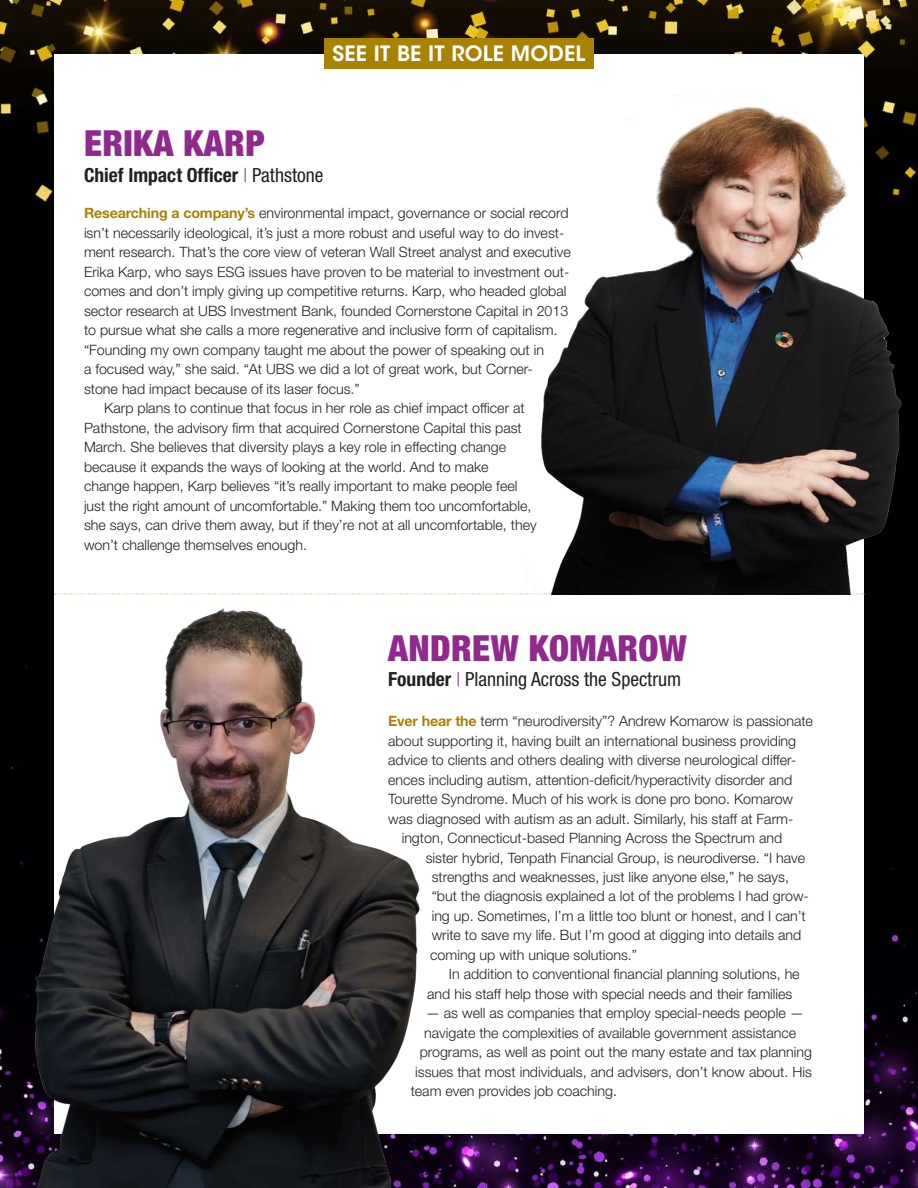
<style>
.page{position:relative;width:918px;height:1188px;background:#fff}
.page>*{position:absolute;margin:0;border:0;box-sizing:border-box;transform-origin:0 0}
.t1{font:900 condensed 36px "Helvetica Neue LT Std";letter-spacing:.01em;color:#91288e}
.t2{font:600 21px "ITC Avant Garde Std";letter-spacing:.01em;color:#fff}
.t3{font:condensed 19.5px "Helvetica Neue LT Std";color:#231f20}
.t4{font:700 condensed 19.5px "Helvetica Neue LT Std";color:#231f20}
.text_format{font:300 14.25px/19.5px "Helvetica Neue LT Std";color:#231f20}
.s1{font-weight:300;color:#91288e}
.s2{font-weight:400}
.s3{font-weight:700;color:#a88203}
.s4{font-weight:700}
</style>
<div class="page">
<img style="left:0;top:0;width:918px;height:1188px">
<div style="left:54px;top:54px;width:810px;height:1080px;background:#fff"></div>
<svg style="left:436px;top:594px;width:428px;height:1px"></svg>
<img style="left:527px;top:95px;width:385px;height:499px">
<img style="left:20px;top:589px;width:416px;height:599px">
<div style="left:324px;top:38px;width:270px;height:30px;background:#a88203"></div>
<p class="t2" style="left:333px;top:40px;width:254px">SEE IT BE IT ROLE MODEL</p>
<p class="t1" style="left:84px;top:121px;width:182px">ERIKA KARP</p>
<p class="t4" style="left:84px;top:163px;width:241px">Chief Impact Officer <span class="s1">|</span> <span class="s2">Pathstone</span></p>
<p class="text_format" style="left:84px;top:203px;width:488px"><span class="s3">Researching a company’s</span> environmental impact, governance or social record isn’t necessarily ideological, it’s just a more robust and useful way to do invest&shy;ment research. That’s the core view of veteran Wall Street analyst and executive Erika Karp, who says ESG issues have proven to be material to investment out&shy;comes and don’t imply giving up competitive returns. Karp, who headed global sector research at UBS Investment Bank, founded Cornerstone Capital in 2013 to pursue what she calls a more regenerative and inclusive form of capitalism. “Founding my own company taught me about the power of speaking out in<br>a focused way,” she said. “At UBS we did a lot of great work, but Corner-<br>stone had impact because of its laser focus.”</p>
<p class="text_format" style="left:84px;top:398px;width:454px;text-indent:20px">Karp plans to continue that focus in her role as chief impact officer at Pathstone, the advisory firm that acquired Cornerstone Capital this past March. She believes that diversity plays a key role in effecting change because it expands the ways of looking at the world. And to make change happen, Karp believes “it’s really important to make people feel just the right amount of uncomfortable.” Making them too uncomfortable, she says, can drive them away, but if they’re not at all uncomfortable, they won’t challenge themselves enough.</p>
<p class="t1" style="left:388px;top:626px;width:300px">ANDREW KOMAROW</p>
<p class="t3" style="left:388px;top:668px;width:295px"><span class="s4">Founder</span> <span class="s1">|</span> Planning Across the Spectrum</p>
<p class="text_format" style="left:388px;top:711px;width:426px"><span class="s3">Ever hear the</span> term “neurodiversity”? Andrew Komarow is passionate</p>
<p class="text_format" style="left:388px;top:730px;width:410px">about supporting it, having built an international business providing</p>
<p class="text_format" style="left:388px;top:750px;width:410px">advice to clients and others dealing with diverse neurological differ-</p>
<p class="text_format" style="left:388px;top:769px;width:406px">ences including autism, attention-deficit/hyperactivity disorder and</p>
<p class="text_format" style="left:388px;top:789px;width:406px">Tourette Syndrome. Much of his work is done pro bono. Komarow</p>
<p class="text_format" style="left:388px;top:808px;width:407px">was diagnosed with autism as an adult. Similarly, his staff at Farm-</p>
<p class="text_format" style="left:402px;top:828px;width:382px">ington, Connecticut-based Planning Across the Spectrum and</p>
<p class="text_format" style="left:426px;top:847px;width:381px">sister hybrid, Tenpath Financial Group, is neurodiverse. “I have</p>
<p class="text_format" style="left:432px;top:867px;width:359px">strengths and weaknesses, just like anyone else,” he says,</p>
<p class="text_format" style="left:432px;top:886px;width:379px">“but the diagnosis explained a lot of the problems I had grow-</p>
<p class="text_format" style="left:432px;top:906px;width:376px">ing up. Sometimes, I’m a little too blunt or honest, and I can’t</p>
<p class="text_format" style="left:432px;top:925px;width:371px">write to save my life. But I’m good at digging into details and</p>
<p class="text_format" style="left:430px;top:945px;width:208px">coming up with unique solutions.”</p>
<p class="text_format" style="left:427px;top:964px;width:374px;text-indent:22px">In addition to conventional financial planning solutions, he and his staff help those with special needs and their families</p>
<p class="text_format" style="left:426px;top:1003px;width:380px">— as well as companies that employ special-needs people —</p>
<p class="text_format" style="left:424px;top:1023px;width:374px">navigate the complexities of available government assistance</p>
<p class="text_format" style="left:420px;top:1042px;width:394px">programs, as well as point out the many estate and tax planning</p>
<p class="text_format" style="left:415px;top:1062px;width:398px">issues that most individuals, and advisers, don’t know about. His</p>
<p class="text_format" style="left:411px;top:1081px;width:208px">team even provides job coaching.</p>
</div>
